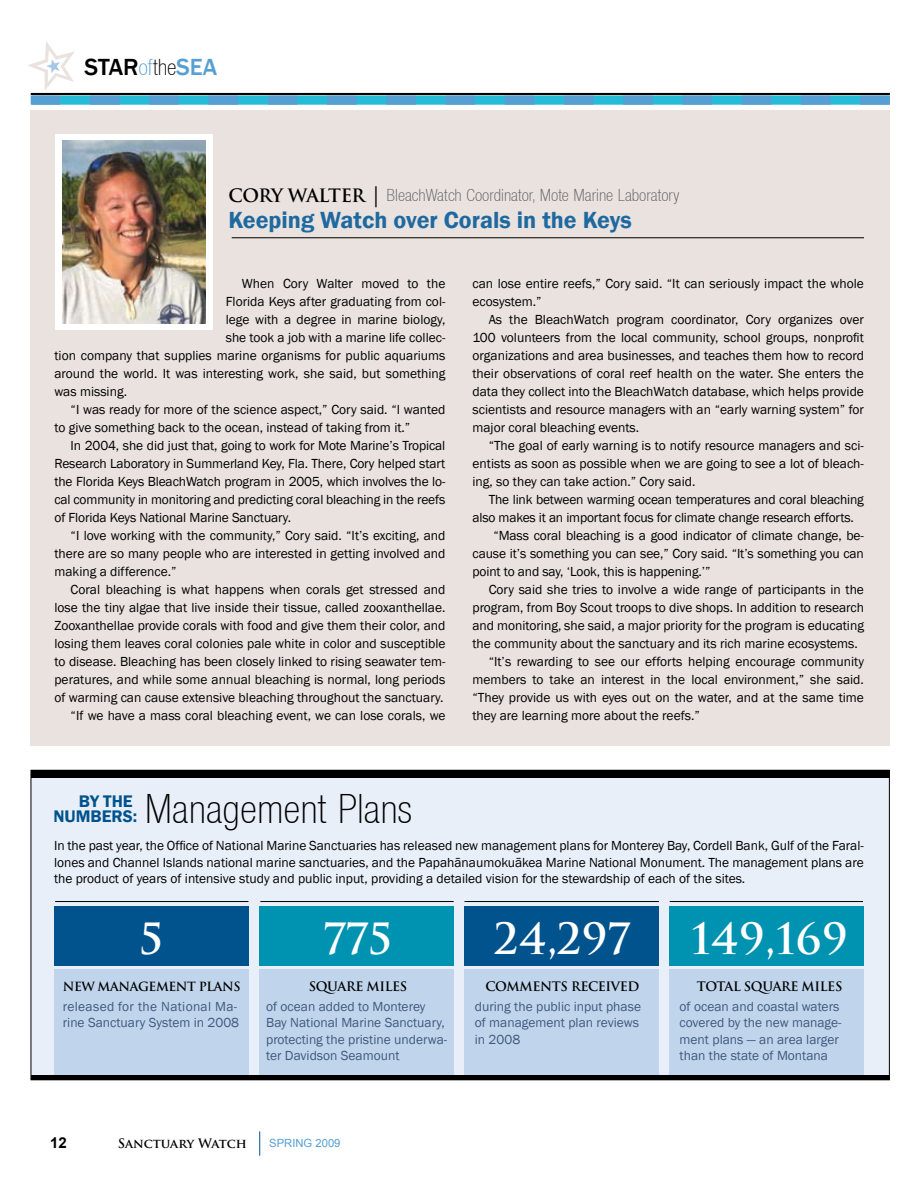
<style>
.page{position:relative;width:918px;height:1188px;background:#fff}
.page>*{position:absolute;margin:0;border:0;box-sizing:border-box;transform-origin:0 0}
.t1{font:43.2px "Nimbus San Nov T Lig Con";color:#000}
.t2{font:700 42px "Trajan";color:#fff}
.t3{font:600 24px "Franklin Gothic";color:#1e69a0}
.t4{font:500 24px "Franklin Gothic";color:#000}
.t5{font:18px "Nimbus San Nov T Lig Con";color:#58595b}
.t6{font:600 17.25px/15px "Franklin Gothic";color:#00538d;text-align:right}
.t7{font:700 15px "Arial";color:#000}
.t8{font:13.5px/18px "Franklin Gothic";color:#000;text-align:justify}
.t9{font:13.5px/16.5px "Franklin Gothic";color:#42587d}
.t10{font:700 12.75px "Trajan";letter-spacing:-.03em;color:#000}
.t11{font:700 12.75px "Trajan Pro";letter-spacing:-.01em;color:#000}
.t12{font:700 12.3px "Trajan";letter-spacing:-.035em;color:#000}
.s1{font-family:"Nimbus San Nov T Lig Con";font-weight:400;color:#569fd3}
.s2{font-family:"Nimbus San Nov T Lig Con";font-weight:400}
.s3{color:#569fd3}
.s4{font-family:"Trajan";font-weight:700;color:#000}
.s5{font-family:"Trajan Pro";font-weight:700;font-size:21px;color:#000}
.s6{font-family:"Arial";font-weight:400;font-size:11.25px;color:#569fd3}
</style>
<div class="page">
<svg style="left:259px;top:1131px;width:1px;height:25px"></svg>
<div style="left:31px;top:770px;width:858px;height:310px;background:#e9eff8"></div>
<div style="left:54px;top:906px;width:194px;height:60px;background:#00538d"></div>
<div style="left:259px;top:906px;width:194px;height:60px;background:#0093b1"></div>
<div style="left:465px;top:906px;width:194px;height:60px;background:#00538d"></div>
<div style="left:670px;top:906px;width:194px;height:60px;background:#0093b1"></div>
<div style="left:54px;top:969px;width:194px;height:108px;background:#c0d5ec"></div>
<div style="left:259px;top:969px;width:194px;height:108px;background:#c0d5ec"></div>
<div style="left:465px;top:969px;width:194px;height:108px;background:#c0d5ec"></div>
<div style="left:670px;top:969px;width:194px;height:108px;background:#c0d5ec"></div>
<div style="left:31px;top:770px;width:858px;height:8px;background:#000"></div>
<div style="left:31px;top:1075px;width:859px;height:5px;background:#000"></div>
<hr style="left:55px;top:901px;width:193px;height:1px;background:#000">
<hr style="left:260px;top:901px;width:194px;height:1px;background:#000">
<hr style="left:464px;top:901px;width:195px;height:1px;background:#000">
<hr style="left:670px;top:901px;width:193px;height:1px;background:#000">
<div style="left:31px;top:110px;width:859px;height:636px;background:#e9e2de"></div>
<svg style="left:28px;top:41px;width:862px;height:64px"></svg>
<hr style="left:232px;top:237px;width:632px;height:1px;background:#000">
<div style="left:55px;top:134px;width:157px;height:196px;background:#fff"></div>
<img style="left:62px;top:141px;width:144px;height:182px">
<h3 class="t4" style="left:85px;top:52px;width:134px">STAR<span class="s1">of</span><span class="s2">the</span><span class="s3">SEA</span></h3>
<h3 class="t5" style="left:228px;top:185px;width:453px"><span class="s4">CORY WALTER</span> <span class="s5">|</span> BleachWatch Coordinator, Mote Marine Laboratory</h3>
<h3 class="t3" style="left:228px;top:205px;width:405px">Keeping Watch over Corals in the Keys</h3>
<p class="t8" style="left:242px;top:275px;width:205px">When Cory Walter moved to the</p>
<p class="t8" style="left:226px;top:293px;width:221px">Florida Keys after graduating from col-</p>
<p class="t8" style="left:226px;top:311px;width:221px">lege with a degree in marine biology,</p>
<p class="t8" style="left:226px;top:329px;width:221px">she took a job with a marine life collec-</p>
<p class="t8" style="left:54px;top:347px;width:393px">tion company that supplies marine organisms for public aquariums</p>
<p class="t8" style="left:54px;top:365px;width:393px">around the world. It was interesting work, she said, but something</p>
<p class="t8" style="left:54px;top:383px;width:74px">was missing.</p>
<p class="t8" style="left:71px;top:401px;width:376px">“I was ready for more of the science aspect,” Cory said. “I wanted</p>
<p class="t8" style="left:54px;top:419px;width:357px">to give something back to the ocean, instead of taking from it.”</p>
<p class="t8" style="left:71px;top:437px;width:376px">In 2004, she did just that, going to work for Mote Marine’s Tropical</p>
<p class="t8" style="left:54px;top:455px;width:392px">Research Laboratory in Summerland Key, Fla. There, Cory helped start</p>
<p class="t8" style="left:54px;top:473px;width:393px">the Florida Keys BleachWatch program in 2005, which involves the lo-</p>
<p class="t8" style="left:54px;top:491px;width:392px">cal community in monitoring and predicting coral bleaching in the reefs</p>
<p class="t8" style="left:54px;top:509px;width:238px">of Florida Keys National Marine Sanctuary.</p>
<p class="t8" style="left:71px;top:527px;width:376px">“I love working with the community,” Cory said. “It’s exciting, and</p>
<p class="t8" style="left:54px;top:545px;width:393px">there are so many people who are interested in getting involved and</p>
<p class="t8" style="left:54px;top:563px;width:124px">making a difference.”</p>
<p class="t8" style="left:71px;top:581px;width:376px">Coral bleaching is what happens when corals get stressed and</p>
<p class="t8" style="left:54px;top:599px;width:393px">lose the tiny algae that live inside their tissue, called zooxanthellae.</p>
<p class="t8" style="left:54px;top:617px;width:393px">Zooxanthellae provide corals with food and give them their color, and</p>
<p class="t8" style="left:54px;top:635px;width:393px">losing them leaves coral colonies pale white in color and susceptible</p>
<p class="t8" style="left:54px;top:653px;width:393px">to disease. Bleaching has been closely linked to rising seawater tem-</p>
<p class="t8" style="left:54px;top:671px;width:393px">peratures, and while some annual bleaching is normal, long periods</p>
<p class="t8" style="left:54px;top:689px;width:391px">of warming can cause extensive bleaching throughout the sanctuary.</p>
<p class="t8" style="left:71px;top:707px;width:376px">“If we have a mass coral bleaching event, we can lose corals, we</p>
<p class="t8" style="left:472px;top:275px;width:393px">can lose entire reefs,” Cory said. “It can seriously impact the whole ecosystem.”</p>
<p class="t8" style="left:472px;top:311px;width:393px;text-indent:16px">As the BleachWatch program coordinator, Cory organizes over 100 volunteers from the local community, school groups, nonprofit organizations and area businesses, and teaches them how to record their observations of coral reef health on the water. She enters the data they collect into the BleachWatch database, which helps provide scientists and resource managers with an “early warning system” for major coral bleaching events.</p>
<p class="t8" style="left:472px;top:437px;width:393px;text-indent:16px">“The goal of early warning is to notify resource managers and sci&shy;entists as soon as possible when we are going to see a lot of bleach&shy;ing, so they can take action.” Cory said.</p>
<p class="t8" style="left:489px;top:491px;width:377px">The link between warming ocean temperatures and coral bleaching</p>
<p class="t8" style="left:472px;top:509px;width:383px">also makes it an important focus for climate change research efforts.</p>
<p class="t8" style="left:494px;top:527px;width:372px">“Mass coral bleaching is a good indicator of climate change, be-</p>
<p class="t8" style="left:472px;top:545px;width:393px">cause it’s something you can see,” Cory said. “It’s something you can</p>
<p class="t8" style="left:472px;top:563px;width:239px">point to and say, ‘Look, this is happening.’”</p>
<p class="t8" style="left:489px;top:581px;width:377px">Cory said she tries to involve a wide range of participants in the</p>
<p class="t8" style="left:472px;top:599px;width:393px">program, from Boy Scout troops to dive shops. In addition to research</p>
<p class="t8" style="left:472px;top:617px;width:393px">and monitoring, she said, a major priority for the program is educating</p>
<p class="t8" style="left:472px;top:635px;width:387px">the community about the sanctuary and its rich marine ecosystems.</p>
<p class="t8" style="left:489px;top:653px;width:377px">“It’s rewarding to see our efforts helping encourage community</p>
<p class="t8" style="left:472px;top:671px;width:393px">members to take an interest in the local environment,” she said.</p>
<p class="t8" style="left:472px;top:689px;width:393px">“They provide us with eyes out on the water, and at the same time</p>
<p class="t8" style="left:472px;top:707px;width:229px">they are learning more about the reefs.”</p>
<h1 class="t1" style="left:145px;top:785px;width:269px">Management Plans</h1>
<p class="t8" style="left:54px;top:838px;width:811px;line-height:16.5px">In the past year, the Office of National Marine Sanctuaries has released new management plans for Monterey Bay, Cordell Bank, Gulf of the Faral&shy;lones and Channel Islands national marine sanctuaries, and the Papahānaumokuākea Marine National Monument. The management plans are the product of years of intensive study and public input, providing a detailed vision for the stewardship of each of the sites.</p>
<p class="t6" style="left:53px;top:794px;width:86px">bythe<br>Num bers:</p>
<h2 class="t2" style="left:140px;top:912px;width:26px">5</h2>
<p class="t12" style="left:63px;top:979px;width:179px">NEW MANAGEMENT PLANS</p>
<p class="t9" style="left:63px;top:998px;width:178px">released for the National Ma&shy;rine Sanctuary System in 2008</p>
<h2 class="t2" style="left:323px;top:912px;width:71px">775</h2>
<p class="t10" style="left:309px;top:979px;width:100px">SQUARE MILES</p>
<p class="t9" style="left:266px;top:998px;width:182px">of ocean added to Monterey<br>Bay National Marine Sanctuary, protecting the pristine underwa&shy;ter Davidson Seamount</p>
<h2 class="t2" style="left:495px;top:912px;width:137px">24,297</h2>
<p class="t10" style="left:485px;top:979px;width:155px">COMMENTS RECEIVED</p>
<p class="t9" style="left:475px;top:998px;width:168px">during the public input phase of management plan reviews in 2008</p>
<p class="t7" style="left:50px;top:1132px;width:18px">12</p>
<p class="t11" style="left:118px;top:1135px;width:224px">Sanctuary Watch <span class="s6">SPRING 2009</span></p>
<h2 class="t2" style="left:691px;top:912px;width:158px">149,169</h2>
<p class="t10" style="left:697px;top:979px;width:147px">TOTAL SQUARE MILES</p>
<p class="t9" style="left:680px;top:998px;width:164px">of ocean and coastal waters covered by the new manage&shy;ment plans — an area larger than the state of Montana</p>
</div>
